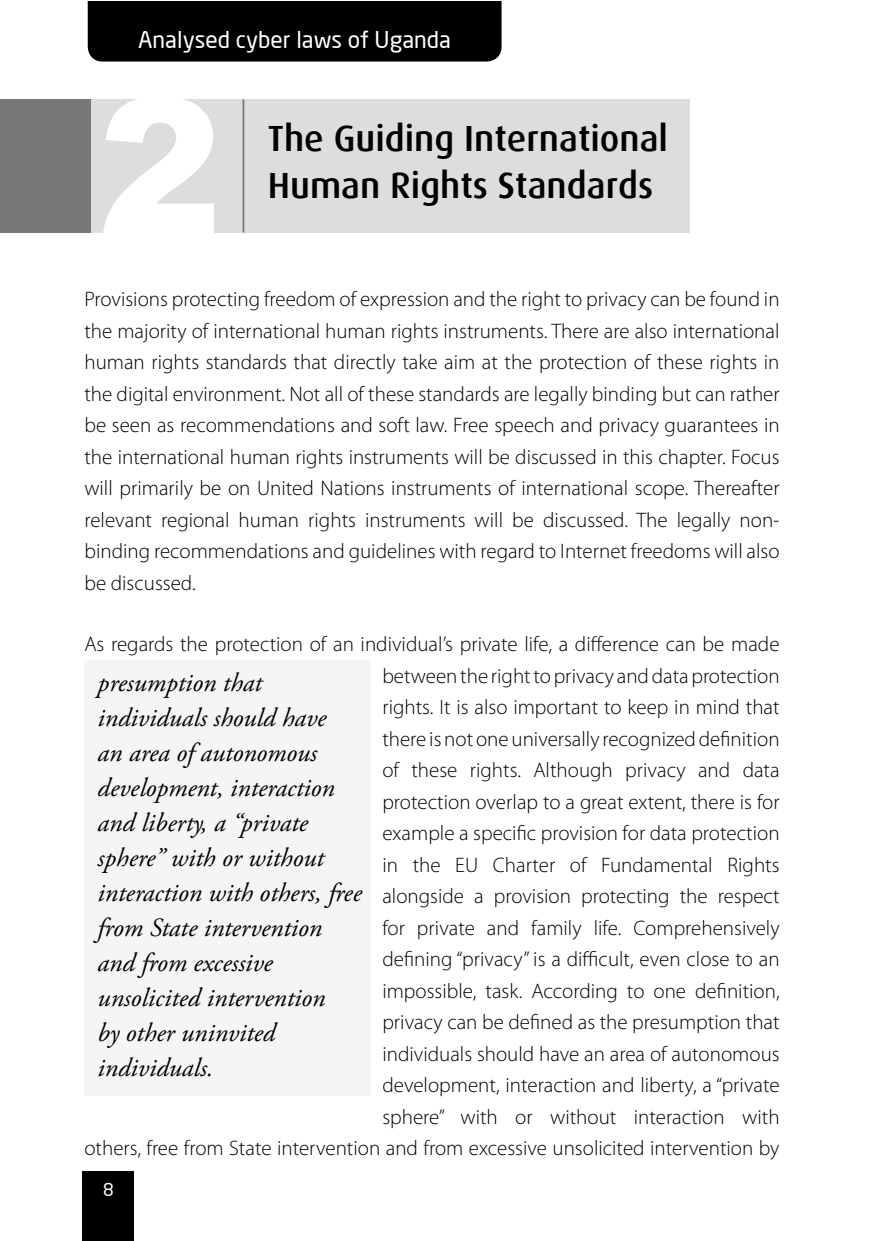
<style>
.page{position:relative;width:874px;height:1241px;background:#fff}
.page>*{position:absolute;margin:0;border:0;box-sizing:border-box;transform-origin:0 0}
.t1{font:900 188.12px "Arial";color:#fff}
.t2{font:500 36.4px "Dax";color:#000}
.t3{font:italic 26.25px/35px "Adobe Garamond Pro";color:#000}
.t4{font:22.75px "Neo Sans";color:#fff}
.t5{font:300 21px/31.5px "Myriad Pro";color:#000;text-align:justify}
.t6{font:17.5px "Neo Sans";color:#fff}
</style>
<div class="page">
<div style="left:88px;top:1px;width:413px;height:61px;background:#000"></div>
<div style="left:83px;top:1171px;width:51px;height:69px;background:#000"></div>
<div style="left:84px;top:660px;width:286px;height:435px;background:#f5f5f6"></div>
<div style="left:84px;top:99px;width:606px;height:133px;background:#dcddde"></div>
<div style="left:0;top:99px;width:90px;height:133px;background:#757779"></div>
<hr style="left:242px;top:99px;width:2px;height:133px;background:#757779">
<p class="t4" style="left:138px;top:26px;width:314px">Analysed cyber laws of Uganda</p>
<h1 class="t1" style="left:98px;top:27px;width:125px">2</h1>
<h2 class="t2" style="left:268px;top:126px;width:401px">The Guiding International</h2>
<h2 class="t2" style="left:268px;top:173px;width:386px">Human Rights Standards</h2>
<p class="t5" style="left:84px;top:283px;width:696px">Provisions protecting freedom of expression and the right to privacy can be found in the majority of international human rights instruments. There are also international human rights standards that directly take aim at the protection of these rights in the digital environment. Not all of these standards are legally binding but can rather be seen as recommendations and soft law. Free speech and privacy guarantees in the international human rights instruments will be discussed in this chapter. Focus will primarily be on United Nations instruments of international scope. Thereafter relevant regional human rights instruments will be discussed. The legally non&shy;binding recommendations and guidelines with regard to Internet freedoms will also be discussed.</p>
<p class="t5" style="left:84px;top:628px;width:696px;text-align:right">As regards the protection of an individual’s private life, a difference can be made between the right to privacy and data protection<br>rights. It is also important to keep in mind that<br>there is not one universally recognized definition<br>of these rights. Although privacy and data<br>protection overlap to a great extent, there is for<br>example a specific provision for data protection<br>in the EU Charter of Fundamental Rights<br>alongside a provision protecting the respect<br>for private and family life. Comprehensively<br>defining “privacy” is a difficult, even close to an<br>impossible, task. According to one definition,<br>privacy can be defined as the presumption that<br>individuals should have an area of autonomous<br>development, interaction and liberty, a “private<br>sphere” with or without interaction with<br>others, free from State intervention and from excessive unsolicited intervention by</p>
<p class="t3" style="left:98px;top:665px;width:265px">presumption that individuals should have<br>an area of autonomous development, interaction and liberty, a “private sphere” with or without interaction with others, free from State intervention and from excessive unsolicited intervention<br>by other uninvited individuals.</p>
<p class="t6" style="left:103px;top:1178px;width:12px">8</p>
</div>
